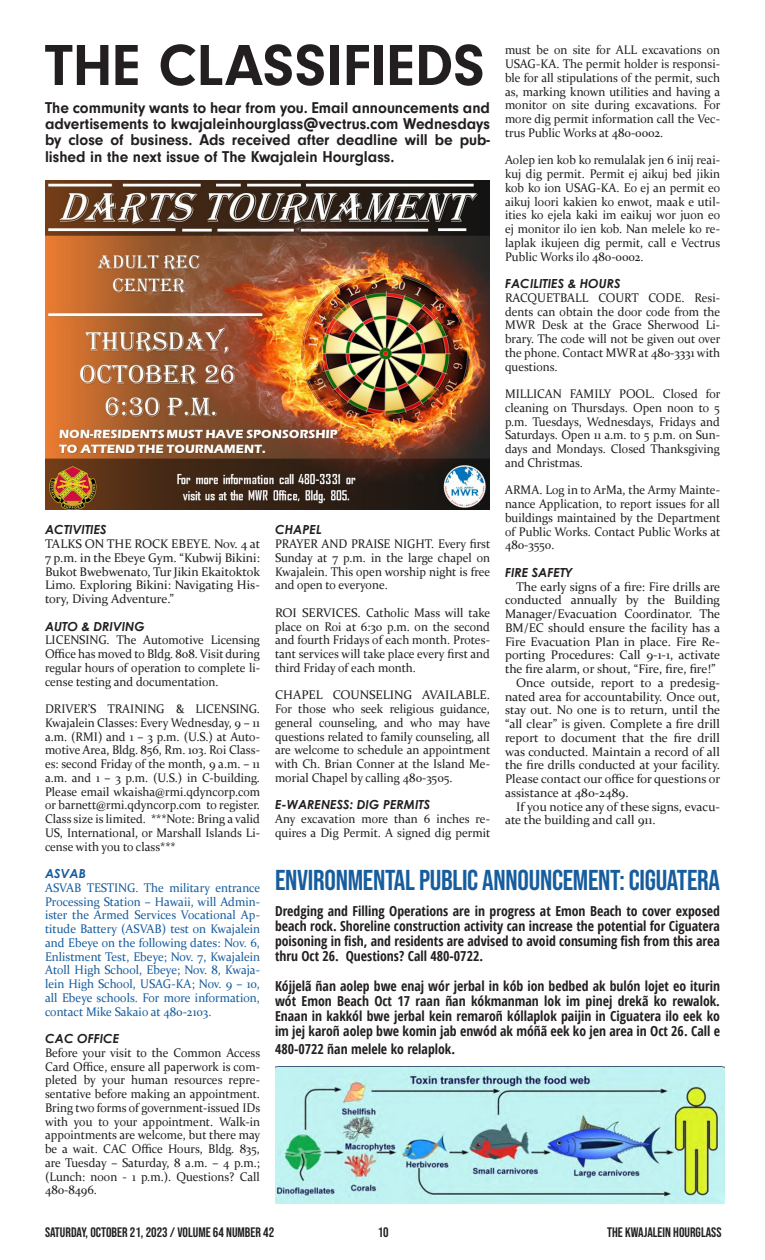
<style>
.page{position:relative;width:765px;height:1260px;background:#fff}
.page>*{position:absolute;margin:0;border:0;box-sizing:border-box;transform-origin:0 0}
.t1{font:700 60px "Neuzeit Gro";color:#231f20}
.t2{font:28.75px "Bebas Neue";letter-spacing:-.01em;color:#175d9e}
.t3{font:700 16.25px/16.2px "Neuzeit Gro";color:#231f20;text-align:justify;scale:.95 1}
.t4{font:700 condensed 13.75px/15px "Open Sans";color:#231f20;text-align:justify}
.t5{font:13.75px "Bebas Neue";color:#231f20}
.Body_Text{font:12.5px/13.8px "Constantia";color:#231f20;text-align:justify;scale:.95 1}
.Body_Text-2{font:12.5px/13.8px "Constantia";color:#231f20;text-align:justify}
.t6{font:12.5px/13.8px "Constantia";color:#175d9e;text-align:justify;scale:.95 1}
.t7{font:italic 700 12.5px "Century Gothic";color:#231f20}
.t8{font:italic 700 12.5px "Century Gothic";color:#175d9e}
</style>
<div class="page">
<img style="left:45px;top:180px;width:445px;height:330px">
<img style="left:275px;top:1067px;width:450px;height:137px">
<p class="t1" style="left:45px;top:32px;width:441px">THE CLASSIFIEDS</p>
<p class="t3" style="left:45px;top:100px;width:470px">The community wants to hear from you. Email announcements and advertisements to kwajaleinhourglass@vectrus.com Wednesdays by close of business. Ads received after deadline will be pub&shy;lished in the next issue of The Kwajalein Hourglass.</p>
<p class="Body_Text" style="left:505px;top:43px;width:228px">must be on site for ALL excavations on USAG-KA. The permit holder is responsi&shy;ble for all stipulations of the permit, such as, marking known utilities and having a monitor on site during excavations. For more dig permit information call the Vec&shy;trus Public Works at 480-0002.</p>
<p class="Body_Text" style="left:505px;top:153px;width:228px">Aolep ien kob ko remulalak jen 6 inij reai&shy;kuj dig permit. Permit ej aikuj bed jikin kob ko ion USAG-KA. Eo ej an permit eo aikuj loori kakien ko enwot, maak e util&shy;ities ko ejela kaki im eaikuj wor juon eo ej monitor ilo ien kob. Nan melele ko re&shy;laplak ikujeen dig permit, call e Vectrus Public Works ilo 480-0002.</p>
<p class="t7" style="left:505px;top:274px;width:117px">FACILITIES &amp; HOURS</p>
<p class="Body_Text" style="left:505px;top:290px;width:228px">RACQUETBALL COURT CODE. Resi&shy;dents can obtain the door code from the MWR Desk at the Grace Sherwood Li&shy;brary. The code will not be given out over the phone. Contact MWR at 480-3331 with questions.</p>
<p class="Body_Text" style="left:505px;top:386px;width:228px">MILLICAN FAMILY POOL. Closed for cleaning on Thursdays. Open noon to 5 p.m. Tuesdays, Wednesdays, Fridays and Saturdays. Open 11 a.m. to 5 p.m. on Sun&shy;days and Mondays. Closed Thanksgiving and Christmas.</p>
<p class="Body_Text" style="left:505px;top:483px;width:228px">ARMA. Log in to ArMa, the Army Mainte&shy;nance Application, to report issues for all buildings maintained by the Department of Public Works. Contact Public Works at 480-3550.</p>
<p class="t7" style="left:505px;top:563px;width:70px">FIRE SAFETY</p>
<p class="Body_Text-2" style="left:505px;top:579px;width:217px;text-indent:11px">The early signs of a fire: Fire drills are conducted annually by the Building Manager/Evacuation Coordinator. The BM/EC should ensure the facility has a Fire Evacuation Plan in place. Fire Re&shy;porting Procedures: Call 9-1-1, activate the fire alarm, or shout, “Fire, fire, fire!”</p>
<p class="Body_Text-2" style="left:505px;top:675px;width:217px;text-indent:11px">Once outside, report to a predesig&shy;nated area for accountability. Once out, stay out. No one is to return, until the “all clear” is given. Complete a fire drill report to document that the fire drill was conducted. Maintain a record of all the fire drills conducted at your facility.<br>Please contact our office for questions or assistance at 480-2489.</p>
<p class="Body_Text-2" style="left:505px;top:799px;width:216px;text-indent:11px">If you notice any of these signs, evacu&shy;ate the building and call 911.</p>
<p class="t7" style="left:45px;top:520px;width:63px">ACTIVITIES</p>
<p class="Body_Text-2" style="left:45px;top:536px;width:217px">TALKS ON THE ROCK EBEYE. Nov. 4 at 7 p.m. in the Ebeye Gym. “Kubwij Bikini:<br>Bukot Bwebwenato, Tur Jikin Ekaitoktok Limo. Exploring Bikini: Navigating His&shy;tory, Diving Adventure.”</p>
<p class="t7" style="left:45px;top:617px;width:101px">AUTO &amp; DRIVING</p>
<p class="Body_Text" style="left:45px;top:633px;width:228px">LICENSING. The Automotive Licensing Office has moved to Bldg. 808. Visit during regular hours of operation to complete li&shy;cense testing and documentation.</p>
<p class="Body_Text" style="left:45px;top:701px;width:228px">DRIVER’S TRAINING &amp; LICENSING.<br>Kwajalein Classes: Every Wednesday, 9 – 11 a.m. (RMI) and 1 – 3 p.m. (U.S.) at Auto&shy;motive Area, Bldg. 856, Rm. 103. Roi Class&shy;es: second Friday of the month, 9 a.m. – 11 a.m. and 1 – 3 p.m. (U.S.) in C-building.<br>Please email wkaisha@rmi.qdyncorp.com or barnett@rmi.qdyncorp.com to register.<br>Class size is limited. ***Note: Bring a valid US, International, or Marshall Islands Li&shy;cense with you to class***</p>
<p class="t8" style="left:45px;top:864px;width:42px">ASVAB</p>
<p class="t6" style="left:45px;top:880px;width:228px">ASVAB TESTING. The military entrance Processing Station – Hawaii, will Admin&shy;ister the Armed Services Vocational Ap&shy;titude Battery (ASVAB) test on Kwajalein and Ebeye on the following dates: Nov. 6, Enlistment Test, Ebeye; Nov. 7, Kwajalein Atoll High School, Ebeye; Nov. 8, Kwaja&shy;lein High School, USAG-KA; Nov. 9 – 10, all Ebeye schools. For more information, contact Mike Sakaio at 480-2103.</p>
<p class="t7" style="left:45px;top:1029px;width:76px">CAC OFFICE</p>
<p class="Body_Text" style="left:45px;top:1045px;width:228px">Before your visit to the Common Access Card Office, ensure all paperwork is com&shy;pleted by your human resources repre&shy;sentative before making an appointment.<br>Bring two forms of government-issued IDs with you to your appointment. Walk-in appointments are welcome, but there may be a wait. CAC Office Hours, Bldg. 835, are Tuesday – Saturday, 8 a.m. – 4 p.m.; (Lunch: noon - 1 p.m.). Questions? Call 480-8496.</p>
<p class="t7" style="left:275px;top:520px;width:48px">CHAPEL</p>
<p class="Body_Text" style="left:275px;top:536px;width:228px">PRAYER AND PRAISE NIGHT. Every first Sunday at 7 p.m. in the large chapel on Kwajalein. This open worship night is free and open to everyone.</p>
<p class="Body_Text-2" style="left:275px;top:605px;width:217px">ROI SERVICES. Catholic Mass will take place on Roi at 6:30 p.m. on the second and fourth Fridays of each month. Protes&shy;tant services will take place every first and third Friday of each month.</p>
<p class="Body_Text-2" style="left:275px;top:688px;width:217px">CHAPEL COUNSELING AVAILABLE.<br>For those who seek religious guidance, general counseling, and who may have questions related to family counseling, all are welcome to schedule an appointment with Ch. Brian Conner at the Island Me&shy;morial Chapel by calling 480-3505.</p>
<p class="t7" style="left:275px;top:795px;width:157px">E-WARENESS: DIG PERMITS</p>
<p class="Body_Text" style="left:275px;top:811px;width:228px">Any excavation more than 6 inches re&shy;quires a Dig Permit. A signed dig permit</p>
<p class="t2" style="left:275px;top:864px;width:446px">ENVIRONMENTAL PUBLIC ANNOUNCEMENT: CIGUATERA</p>
<p class="t4" style="left:275px;top:903px;width:447px">Dredging and Filling Operations are in progress at Emon Beach to cover exposed beach rock. Shoreline construction activity can increase the potential for Ciguatera poisoning in fish, and residents are advised to avoid consuming fish from this area thru Oct 26. Questions? Call 480-0722.</p>
<p class="t4" style="left:275px;top:978px;width:447px">Kójjelã ñan aolep bwe enaj wór jerbal in kób ion bedbed ak bulón lojet eo iturin wót Emon Beach Oct 17 raan ñan kókmanman lok im pinej drekã ko rewalok.<br>Enaan in kakkól bwe jerbal kein remaroñ kóllaplok paijin in Ciguatera ilo eek ko im jej karoñ aolep bwe komin jab enwód ak móñã eek ko jen area in Oct 26. Call e</p>
<p class="t4" style="left:275px;top:1041px;width:182px">480-0722 ñan melele ko relaplok.</p>
<p class="t5" style="left:45px;top:1225px;width:231px">SATURDAY, OCTOBER 21, 2023 / VOLUME 64 NUMBER 42</p>
<p class="t5" style="left:378px;top:1224px;width:12px">10</p>
<p class="t5" style="left:607px;top:1225px;width:116px">THE KWAJALEIN HOURGLASS</p>
</div>
